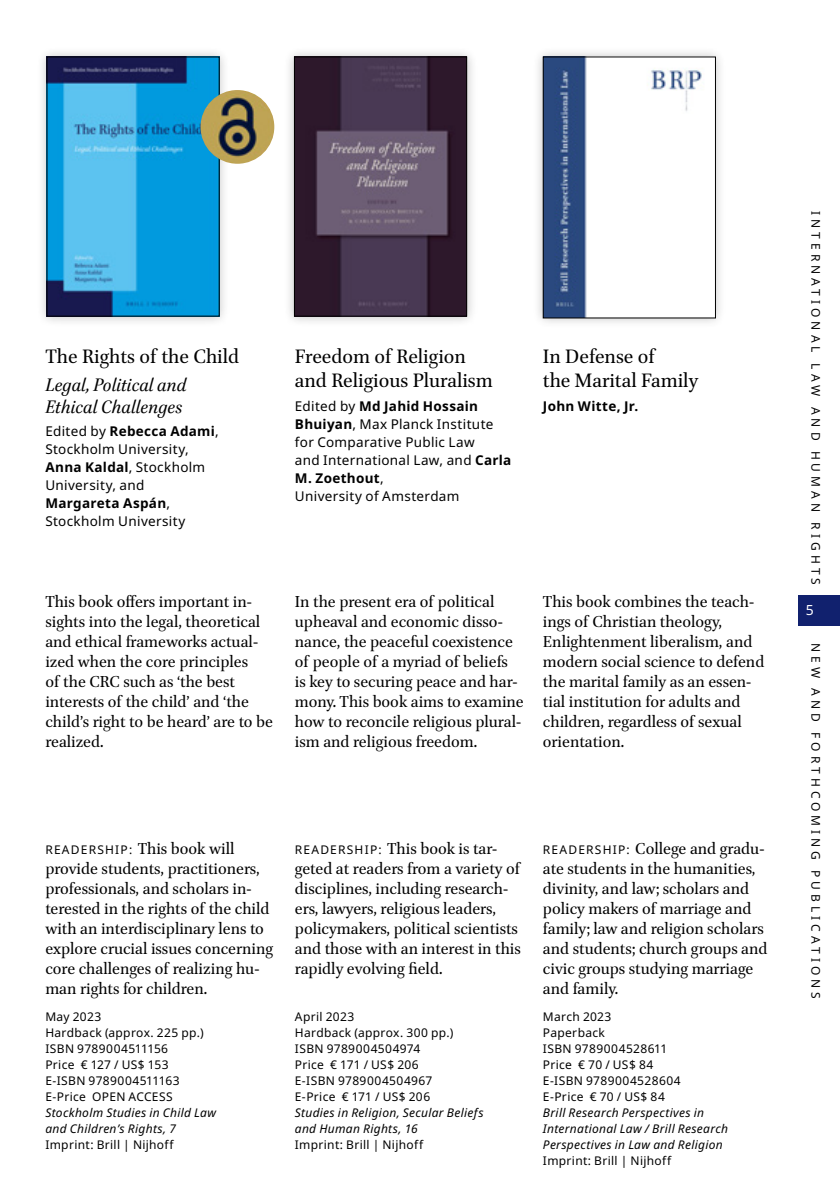
<style>
.page{position:relative;width:840px;height:1191px;background:#fff}
.page>*{position:absolute;margin:0;border:0;box-sizing:border-box;transform-origin:0 0}
.t1{font:22px/24px "Brill";color:#000}
.t2{font:italic 20px/22px "Brill";color:#000}
.t3{font:18px/20px "Brill";color:#000}
.t4{font:14px "Noto Sans";color:#fff}
.t5{font:13.6px/18px "Noto Sans";letter-spacing:.025em;color:#000}
.t6{font:700 13.6px "Noto Sans";letter-spacing:.02em;color:#000}
.t7{font:12px/16px "Noto Sans";letter-spacing:.03em;color:#000}
.t8{font:italic 12px/16px "Noto Sans";letter-spacing:.025em;color:#000}
.t9{font:12px "Noto Sans";letter-spacing:.335em;color:#000}
.t10{font:12px "Noto Sans";letter-spacing:.325em;color:#000}
.s1{font-weight:700}
.s2{font-family:"Noto Sans";font-size:12px}
</style>
<div class="page">
<div style="left:283px;top:46px;width:194px;height:281px;background:#000;opacity:.24"></div>
<img style="left:296px;top:59px;width:168px;height:255px">
<div style="left:294px;top:57px;width:172px;height:259px;border:1px solid #000"></div>
<div style="left:36px;top:46px;width:194px;height:281px;background:#000;opacity:.24"></div>
<img style="left:49px;top:59px;width:168px;height:255px">
<div style="left:47px;top:57px;width:172px;height:259px;border:1px solid #000"></div>
<div style="left:531px;top:46px;width:195px;height:283px;background:#000;opacity:.24"></div>
<img style="left:544px;top:59px;width:169px;height:257px">
<div style="left:542px;top:57px;width:173px;height:261px;border:1px solid #000"></div>
<div style="left:797px;top:595px;width:42px;height:31px;background:#11216e"></div>
<img style="left:200px;top:90px;width:74px;height:74px;border-radius:37px">
<p class="t1" style="left:45px;top:345px;width:195px">The Rights of the Child</p>
<p class="t2" style="left:45px;top:374px;width:143px">Legal, Political and<br>Ethical Challenges</p>
<p class="t5" style="left:45px;top:422px;width:175px">Edited by <span class="s1">Rebecca Adami</span>,<br>Stockholm University,<br><span class="s1">Anna Kaldal</span>, Stockholm<br>University, and<br><span class="s1">Margareta Aspán</span>,<br>Stockholm University</p>
<p class="t1" style="left:295px;top:345px;width:199px">Freedom of Religion and Religious Pluralism</p>
<p class="t5" style="left:295px;top:396px;width:218px">Edited by <span class="s1">Md Jahid Hossain<br>Bhuiyan</span>, Max Planck Institute for Comparative Public Law<br>and International Law, and <span class="s1">Carla<br>M. Zoethout</span>,<br>University of Amsterdam</p>
<p class="t1" style="left:542px;top:345px;width:157px">In Defense of<br>the Marital Family</p>
<p class="t6" style="left:542px;top:396px;width:97px">John Witte, Jr.</p>
<p class="t3" style="left:45px;top:593px;width:229px">This book offers important in&shy;sights into the legal, theoretical and ethical frameworks actual&shy;ized when the core principles<br>of the CRC such as ‘the best interests of the child’ and ‘the child’s right to be heard’ are to be realized.</p>
<p class="t3" style="left:295px;top:593px;width:230px">In the present era of political upheaval and economic disso&shy;nance, the peaceful coexistence of people of a myriad of beliefs<br>is key to securing peace and har&shy;mony. This book aims to examine how to reconcile religious plural&shy;ism and religious freedom.</p>
<p class="t3" style="left:542px;top:593px;width:223px">This book combines the teach&shy;ings of Christian theology,<br>Enlightenment liberalism, and modern social science to defend the marital family as an essen&shy;tial institution for adults and children, regardless of sexual orientation.</p>
<p class="t3" style="left:45px;top:839px;width:229px"><span class="s2">READERSHIP:</span> This book will provide students, practitioners, professionals, and scholars in&shy;terested in the rights of the child with an interdisciplinary lens to explore crucial issues concerning core challenges of realizing hu&shy;man rights for children.</p>
<p class="t7" style="left:45px;top:1008px;width:160px">May 2023<br>Hardback (approx. 225 pp.)<br>ISBN 9789004511156<br>Price € 127 / US$ 153<br>E-ISBN 9789004511163<br>E-Price OPEN ACCESS</p>
<p class="t8" style="left:45px;top:1104px;width:172px">Stockholm Studies in Child Law and Children’s Rights, 7</p>
<p class="t7" style="left:45px;top:1136px;width:130px">Imprint: Brill | Nijhoff</p>
<p class="t3" style="left:295px;top:839px;width:227px"><span class="s2">READERSHIP:</span> This book is tar&shy;geted at readers from a variety of disciplines, including research&shy;ers, lawyers, religious leaders, policymakers, political scientists and those with an interest in this rapidly evolving field.</p>
<p class="t7" style="left:295px;top:1008px;width:160px">April 2023<br>Hardback (approx. 300 pp.)<br>ISBN 9789004504974<br>Price € 171 / US$ 206<br>E-ISBN 9789004504967<br>E-Price € 171 / US$ 206</p>
<p class="t8" style="left:295px;top:1104px;width:190px">Studies in Religion, Secular Beliefs and Human Rights, 16</p>
<p class="t7" style="left:295px;top:1136px;width:130px">Imprint: Brill | Nijhoff</p>
<p class="t3" style="left:542px;top:839px;width:226px"><span class="s2">READERSHIP:</span> College and gradu&shy;ate students in the humanities, divinity, and law; scholars and policy makers of marriage and family; law and religion scholars and students; church groups and civic groups studying marriage and family.</p>
<p class="t7" style="left:542px;top:1008px;width:139px">March 2023<br>Paperback<br>ISBN 9789004528611<br>Price € 70 / US$ 84<br>E-ISBN 9789004528604<br>E-Price € 70 / US$ 84</p>
<p class="t8" style="left:542px;top:1104px;width:186px">Brill Research Perspectives in<br>International Law / Brill Research<br>Perspectives in Law and Religion</p>
<p class="t7" style="left:542px;top:1152px;width:130px">Imprint: Brill | Nijhoff</p>
<p class="t9" style="left:823px;top:211px;width:375px;rotate:90deg">INTERNATIONAL LAW AND HUMAN RIGHTS</p>
<p class="t4" style="left:805px;top:601px;width:10px">5</p>
<p class="t10" style="left:823px;top:643px;width:358px;rotate:90deg">NEW AND FORTHCOMING PUBLICATIONS</p>
</div>
